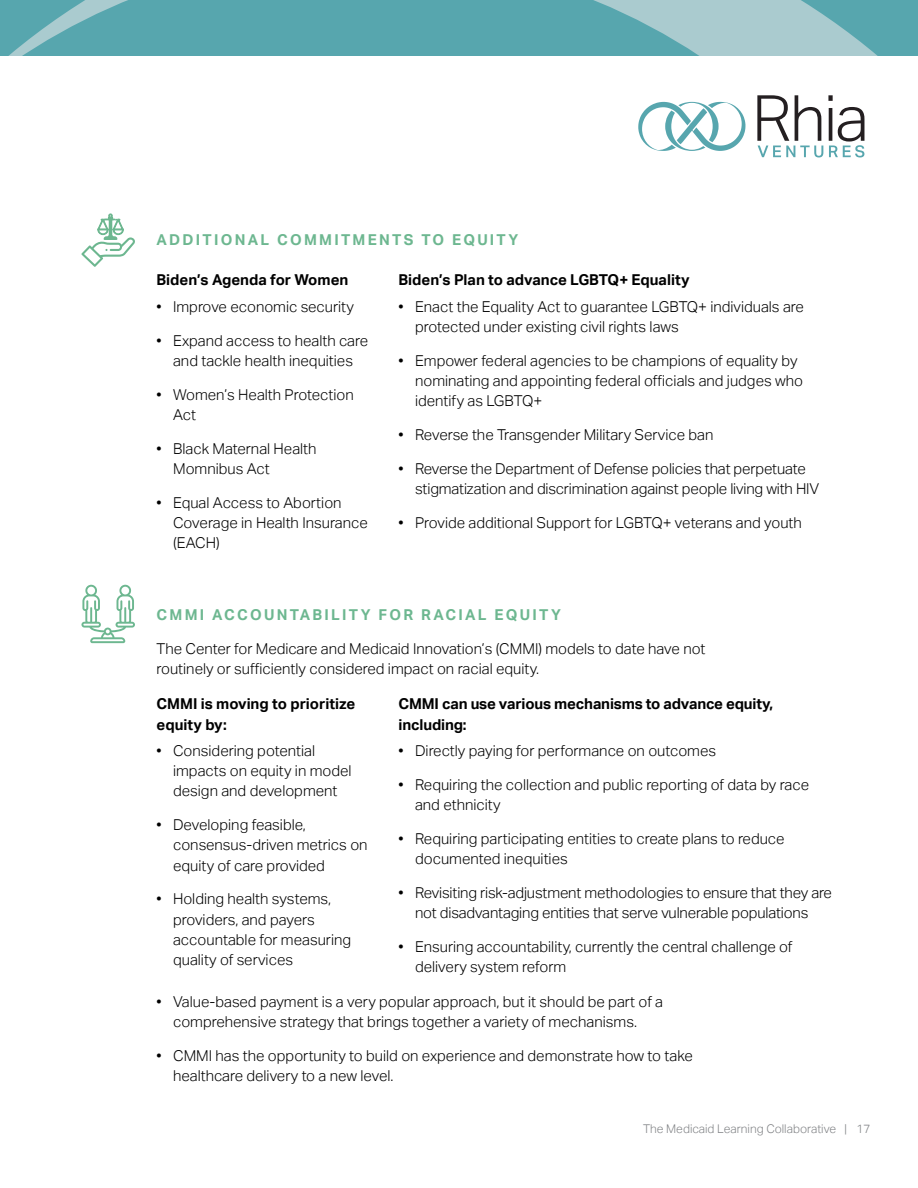
<style>
.page{position:relative;width:918px;height:1188px;background:#fff}
.page>*{position:absolute;margin:0;border:0;box-sizing:border-box;transform-origin:0 0}
.t1{font:300 15px/20.2px "Aktiv Grotesk";color:#000}
.t2{font:700 15px/20.2px "Aktiv Grotesk";letter-spacing:-.01em;color:#000}
.t3{font:700 15px "Aktiv Grotesk";letter-spacing:.15em;color:#6db790}
.t4{font:300 12px "Aktiv Grotesk";color:#808285}
</style>
<div class="page">
<svg style="left:0;top:0;width:918px;height:56px;background:#6aaeb5"></svg>
<svg style="left:638px;top:102px;width:108px;height:49px"></svg>
<svg style="left:757px;top:95px;width:107px;height:62px"></svg>
<svg style="left:81px;top:213px;width:54px;height:54px"></svg>
<svg style="left:81px;top:585px;width:54px;height:58px"></svg>
<p class="t3" style="left:157px;top:231px;width:363px">ADDITIONAL COMMITMENTS TO EQUITY</p>
<p class="t2" style="left:399px;top:269px;width:292px">Biden’s Plan to advance LGBTQ+ Equality</p>
<p class="t2" style="left:157px;top:269px;width:193px">Biden’s Agenda for Women</p>
<p class="t1" style="left:157px;top:296px;width:199px">• Improve economic security</p>
<p class="t1" style="left:157px;top:330px;width:213px;text-align:center">• Expand access to health care and tackle health inequities</p>
<p class="t1" style="left:173px;top:384px;width:182px;text-indent:-16px">• Women’s Health Protection<br>Act</p>
<p class="t1" style="left:173px;top:438px;width:145px;text-indent:-16px">• Black Maternal Health<br>Momnibus Act</p>
<p class="t1" style="left:173px;top:492px;width:196px;text-indent:-16px">• Equal Access to Abortion<br>Coverage in Health Insurance (EACH)</p>
<p class="t1" style="left:415px;top:296px;width:390px;text-indent:-16px">• Enact the Equality Act to guarantee LGBTQ+ individuals are protected under existing civil rights laws</p>
<p class="t1" style="left:415px;top:350px;width:389px;text-indent:-16px">• Empower federal agencies to be champions of equality by nominating and appointing federal officials and judges who identify as LGBTQ+</p>
<p class="t1" style="left:399px;top:425px;width:316px">• Reverse the Transgender Military Service ban</p>
<p class="t1" style="left:415px;top:458px;width:406px;text-indent:-16px">• Reverse the Department of Defense policies that perpetuate stigmatization and discrimination against people living with HIV</p>
<p class="t1" style="left:399px;top:512px;width:405px">• Provide additional Support for LGBTQ+ veterans and youth</p>
<p class="t3" style="left:157px;top:606px;width:406px">CMMI ACCOUNTABILITY FOR RACIAL EQUITY</p>
<p class="t1" style="left:157px;top:639px;width:550px">The Center for Medicare and Medicaid Innovation’s (CMMI) models to date have not routinely or sufficiently considered impact on racial equity.</p>
<p class="t2" style="left:157px;top:694px;width:200px">CMMI is moving to prioritize equity by:</p>
<p class="t1" style="left:173px;top:741px;width:180px;text-indent:-16px">• Considering potential impacts on equity in model design and development</p>
<p class="t1" style="left:173px;top:815px;width:196px;text-indent:-16px">• Developing feasible, consensus-driven metrics on equity of care provided</p>
<p class="t1" style="left:173px;top:889px;width:180px;text-indent:-16px">• Holding health systems, providers, and payers accountable for measuring quality of services</p>
<p class="t2" style="left:399px;top:694px;width:376px">CMMI can use various mechanisms to advance equity, including:</p>
<p class="t1" style="left:399px;top:741px;width:319px">• Directly paying for performance on outcomes</p>
<p class="t1" style="left:415px;top:774px;width:396px;text-indent:-16px">• Requiring the collection and public reporting of data by race and ethnicity</p>
<p class="t1" style="left:415px;top:828px;width:371px;text-indent:-16px">• Requiring participating entities to create plans to reduce documented inequities</p>
<p class="t1" style="left:399px;top:882px;width:435px;text-align:center">• Revisiting risk-adjustment methodologies to ensure that they are not disadvantaging entities that serve vulnerable populations</p>
<p class="t1" style="left:415px;top:936px;width:379px;text-indent:-16px">• Ensuring accountability, currently the central challenge of delivery system reform</p>
<p class="t1" style="left:173px;top:992px;width:492px;text-indent:-16px">• Value-based payment is a very popular approach, but it should be part of a comprehensive strategy that brings together a variety of mechanisms.</p>
<p class="t1" style="left:173px;top:1046px;width:521px;text-indent:-16px">• CMMI has the opportunity to build on experience and demonstrate how to take healthcare delivery to a new level.</p>
<p class="t4" style="left:643px;top:1122px;width:229px">The Medicaid Learning Collaborative | 17</p>
</div>
